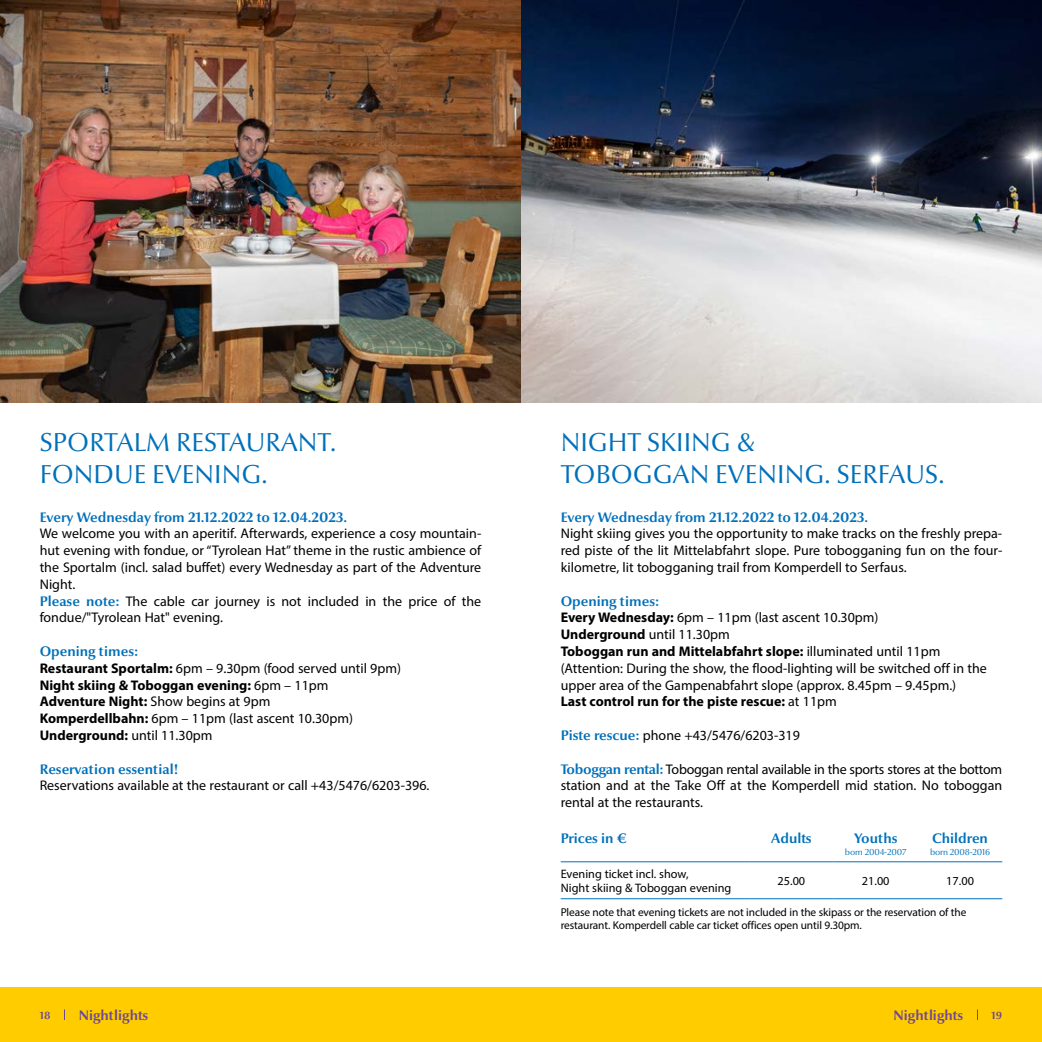
<style>
.page{position:relative;width:1042px;height:1042px;background:#fff}
.page>*{position:absolute;margin:0;border:0;box-sizing:border-box;transform-origin:0 0}
.t1{font:26.25px/31.5px "Optima Nova LT Pro";color:#0070ba}
.t2{font:14px/16.8px "Myriad Pro";color:#000}
.t3{font:700 14px "Optima Nova LT Pro";color:#0070ba}
.t4{font:700 14px "Optima Nova LT Pro";color:#6c4796}
.t5{font:12.25px/14.7px "Myriad Pro";color:#000}
.t6{font:11.38px/13.1px "Myriad Pro";letter-spacing:-.01em;color:#000}
.t7{font:700 10.5px "Optima Nova LT Pro";color:#6c4796}
.t8{font:8.75px "Optima Nova LT Pro";letter-spacing:-.02em;color:#0070ba}
.s1{font-family:"Optima Nova LT Pro";font-weight:700;color:#0070ba}
.s2{font-weight:700}
</style>
<div class="page">
<div style="left:521px;top:987px;width:521px;height:55px;background:#fc0"></div>
<div style="left:0;top:987px;width:521px;height:55px;background:#fc0"></div>
<img style="left:0;top:0;width:1042px;height:403px">
<hr style="left:561px;top:861px;width:188px;height:1px;background:#0070ba">
<hr style="left:749px;top:861px;width:84px;height:1px;background:#0070ba">
<hr style="left:833px;top:861px;width:85px;height:1px;background:#0070ba">
<hr style="left:918px;top:861px;width:84px;height:1px;background:#0070ba">
<hr style="left:561px;top:898px;width:188px;height:1px;background:#0070ba">
<hr style="left:749px;top:898px;width:84px;height:1px;background:#0070ba">
<hr style="left:833px;top:898px;width:85px;height:1px;background:#0070ba">
<hr style="left:918px;top:898px;width:84px;height:1px;background:#0070ba">
<h1 class="t1" style="left:40px;top:426px;width:298px">SPORTALM RESTAURANT.<br>FONDUE EVENING.</h1>
<p class="t3" style="left:40px;top:508px;width:309px">Every Wednesday from 21.12.2022 to 12.04.2023.</p>
<p class="t2" style="left:40px;top:525px;width:443px">We welcome you with an aperitif. Afterwards, experience a cosy mountain&shy;hut evening with fondue, or “Tyrolean Hat” theme in the rustic ambience of the Sportalm (incl. salad buffet) every Wednesday as part of the Adventure Night.<br><span class="s1">Please note:</span> The cable car journey is not included in the price of the fondue/"Tyrolean Hat" evening.</p>
<p class="t3" style="left:40px;top:642px;width:100px">Opening times:</p>
<p class="t2" style="left:40px;top:659px;width:363px"><span class="s2">Restaurant Sportalm:</span> 6pm – 9.30pm (food served until 9pm)<br><span class="s2">Night skiing &amp; Toboggan evening:</span> 6pm – 11pm<br><span class="s2">Adventure Night:</span> Show begins at 9pm<br><span class="s2">Komperdellbahn:</span> 6pm – 11pm (last ascent 10.30pm)<br><span class="s2">Underground:</span> until 11.30pm</p>
<p class="t3" style="left:40px;top:760px;width:140px">Reservation essential!</p>
<p class="t2" style="left:40px;top:777px;width:391px">Reservations available at the restaurant or call +43/5476/6203-396.</p>
<h1 class="t1" style="left:561px;top:426px;width:386px">NIGHT SKIING &amp;<br>TOBOGGAN EVENING. SERFAUS.</h1>
<p class="t3" style="left:561px;top:508px;width:309px">Every Wednesday from 21.12.2022 to 12.04.2023.</p>
<p class="t2" style="left:561px;top:525px;width:443px;text-align:justify">Night skiing gives you the opportunity to make tracks on the freshly prepa&shy;red piste of the lit Mittelabfahrt slope. Pure tobogganing fun on the four&shy;kilometre, lit tobogganing trail from Komperdell to Serfaus.</p>
<p class="t3" style="left:561px;top:592px;width:100px">Opening times:</p>
<p class="t2" style="left:561px;top:609px;width:427px"><span class="s2">Every Wednesday:</span> 6pm – 11pm (last ascent 10.30pm)<br><span class="s2">Underground</span> until 11.30pm<br><span class="s2">Toboggan run and Mittelabfahrt slope:</span> illuminated until 11pm (Attention: During the show, the flood-lighting will be switched off in the upper area of the Gampenabfahrt slope (approx. 8.45pm – 9.45pm.)<br><span class="s2">Last control run for the piste rescue:</span> at 11pm</p>
<p class="t2" style="left:561px;top:727px;width:241px"><span class="s1">Piste rescue:</span> phone +43/5476/6203-319</p>
<p class="t2" style="left:561px;top:760px;width:443px;text-align:justify"><span class="s1">Toboggan rental:</span> Toboggan rental available in the sports stores at the bottom station and at the Take Off at the Komperdell mid station. No toboggan rental at the restaurants.</p>
<p class="t3" style="left:561px;top:829px;width:68px">Prices in €</p>
<p class="t3" style="left:771px;top:829px;width:42px">Adults</p>
<p class="t3" style="left:854px;top:829px;width:45px">Youths</p>
<p class="t8" style="left:845px;top:846px;width:63px">born 2004-2007</p>
<p class="t3" style="left:932px;top:829px;width:57px">Children</p>
<p class="t8" style="left:930px;top:846px;width:62px">born 2008-2016</p>
<p class="t5" style="left:561px;top:866px;width:172px">Evening ticket incl. show,<br>Night skiing &amp; Toboggan evening</p>
<p class="t5" style="left:777px;top:873px;width:29px">25.00</p>
<p class="t5" style="left:862px;top:873px;width:29px">21.00</p>
<p class="t5" style="left:946px;top:873px;width:29px">17.00</p>
<p class="t6" style="left:561px;top:905px;width:407px">Please note that evening tickets are not included in the skipass or the reservation of the restaurant. Komperdell cable car ticket offices open until 9.30pm.</p>
<p class="t7" style="left:40px;top:1008px;width:12px">18</p>
<p class="t4" style="left:79px;top:1006px;width:71px">Nightlights</p>
<p class="t4" style="left:893px;top:1006px;width:71px">Nightlights</p>
<p class="t7" style="left:991px;top:1008px;width:12px">19</p>
</div>
